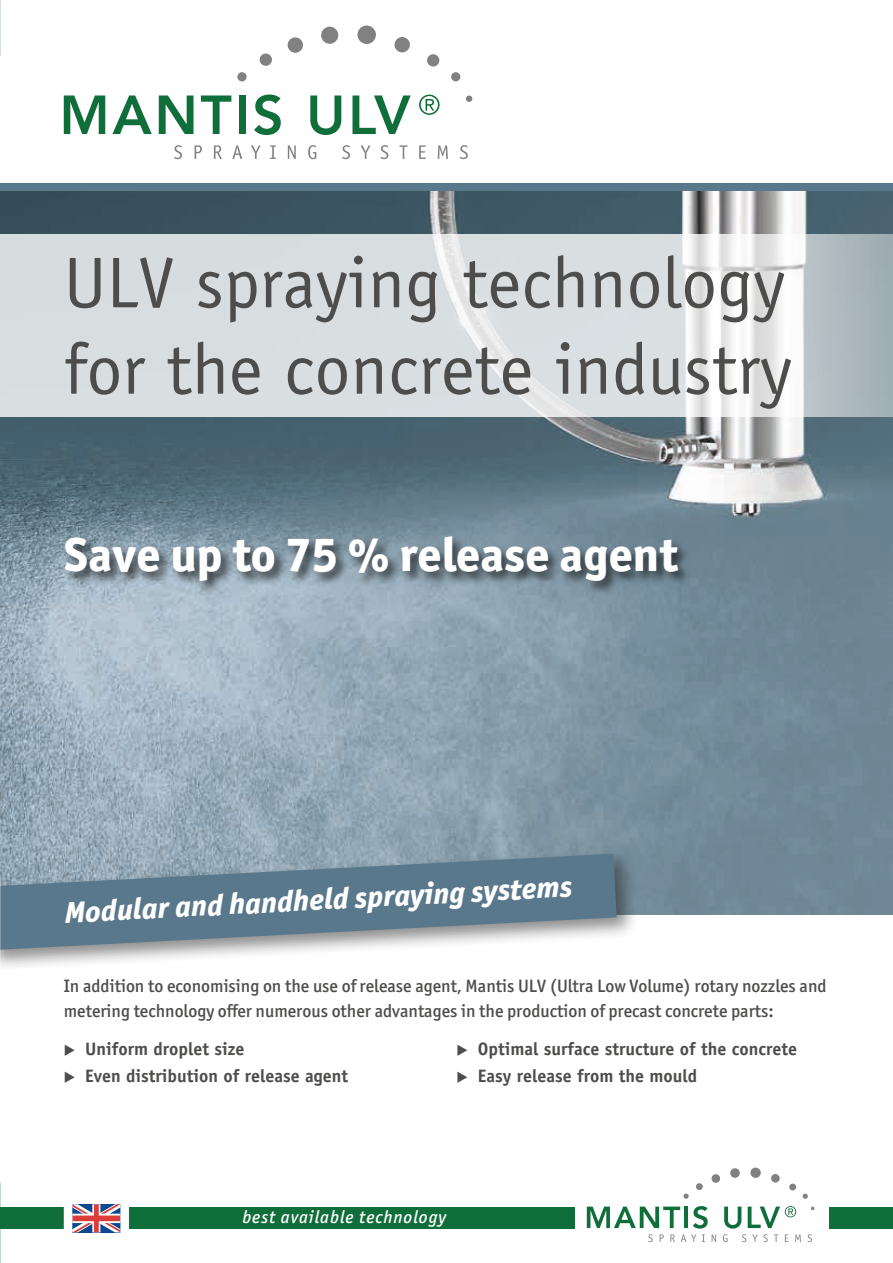
<style>
.page{position:relative;width:893px;height:1263px;background:#fff}
.page>*{position:absolute;margin:0;border:0;box-sizing:border-box;transform-origin:0 0}
.t1{font:72px/86.4px "Officina Sans Std";color:#4d4d4c}
.t2{font:800 48px "Officina San ITC";color:#fff}
.t3{font:italic 800 30px "Officina San ITC";color:#fff}
.t4{font:500 18px/25.5px "Officina San ITC";color:#4d4d4c}
.t5{font:700 18px "Officina Sans Std";color:#4d4d4c}
.t6{font:italic 500 18px "Officina San ITC";letter-spacing:.05em;color:#fff}
</style>
<div class="page">
<div style="left:0;top:183px;width:893px;height:8px;background:#5a788c"></div>
<img style="left:0;top:191px;width:893px;height:723px">
<svg style="left:174px;top:145px;width:8px;height:14px"></svg>
<svg style="left:195px;top:145px;width:7px;height:14px"></svg>
<svg style="left:214px;top:145px;width:8px;height:14px"></svg>
<svg style="left:232px;top:145px;width:10px;height:14px"></svg>
<svg style="left:251px;top:145px;width:9px;height:14px"></svg>
<svg style="left:270px;top:145px;width:6px;height:14px"></svg>
<svg style="left:288px;top:145px;width:8px;height:14px"></svg>
<svg style="left:308px;top:145px;width:8px;height:14px"></svg>
<svg style="left:342px;top:145px;width:8px;height:14px"></svg>
<svg style="left:361px;top:145px;width:9px;height:14px"></svg>
<svg style="left:380px;top:145px;width:8px;height:14px"></svg>
<svg style="left:400px;top:145px;width:8px;height:14px"></svg>
<svg style="left:419px;top:145px;width:7px;height:14px"></svg>
<svg style="left:438px;top:145px;width:10px;height:14px"></svg>
<svg style="left:460px;top:145px;width:8px;height:14px"></svg>
<svg style="left:64px;top:95px;width:41px;height:39px"></svg>
<svg style="left:112px;top:95px;width:40px;height:39px"></svg>
<svg style="left:159px;top:95px;width:34px;height:39px"></svg>
<svg style="left:201px;top:95px;width:30px;height:39px"></svg>
<div style="left:239px;top:95px;width:6px;height:39px;background:#0f6e39"></div>
<svg style="left:254px;top:95px;width:27px;height:40px"></svg>
<svg style="left:310px;top:95px;width:31px;height:40px"></svg>
<svg style="left:352px;top:95px;width:59px;height:39px"></svg>
<svg style="left:419px;top:95px;width:21px;height:20px"></svg>
<div style="left:466px;top:95px;width:6px;height:7px;background:#818181;border-radius:50%"></div>
<svg style="left:451px;top:72px;width:10px;height:10px"></svg>
<div style="left:427px;top:54px;width:13px;height:13px;background:#818181;border-radius:50%"></div>
<svg style="left:394px;top:37px;width:16px;height:16px"></svg>
<svg style="left:357px;top:26px;width:19px;height:18px"></svg>
<svg style="left:321px;top:26px;width:18px;height:18px"></svg>
<div style="left:237px;top:72px;width:10px;height:10px;background:#818181;border-radius:50%"></div>
<div style="left:259px;top:53px;width:13px;height:13px;background:#818181;border-radius:50%"></div>
<svg style="left:287px;top:37px;width:16px;height:16px"></svg>
<div style="left:0;top:1208px;width:574px;height:21px;background:#0f6e39"></div>
<div style="left:829px;top:1208px;width:64px;height:21px;background:#0f6e39"></div>
<svg style="left:648px;top:1234px;width:5px;height:8px"></svg>
<svg style="left:660px;top:1234px;width:4px;height:8px"></svg>
<svg style="left:670px;top:1234px;width:5px;height:8px"></svg>
<svg style="left:681px;top:1234px;width:15px;height:8px"></svg>
<svg style="left:702px;top:1234px;width:3px;height:8px"></svg>
<svg style="left:712px;top:1234px;width:4px;height:8px"></svg>
<svg style="left:723px;top:1234px;width:5px;height:8px"></svg>
<svg style="left:742px;top:1234px;width:4px;height:8px"></svg>
<svg style="left:752px;top:1234px;width:16px;height:8px"></svg>
<svg style="left:774px;top:1234px;width:4px;height:8px"></svg>
<svg style="left:785px;top:1234px;width:3px;height:8px"></svg>
<svg style="left:795px;top:1234px;width:6px;height:8px"></svg>
<svg style="left:807px;top:1234px;width:5px;height:8px"></svg>
<svg style="left:587px;top:1206px;width:93px;height:22px"></svg>
<hr style="left:684px;top:1206px;width:4px;height:22px;background:#0f6e39">
<svg style="left:693px;top:1206px;width:15px;height:22px"></svg>
<svg style="left:724px;top:1206px;width:17px;height:22px"></svg>
<svg style="left:748px;top:1206px;width:48px;height:22px"></svg>
<svg style="left:802px;top:1193px;width:6px;height:6px"></svg>
<div style="left:789px;top:1183px;width:7px;height:7px;background:#818181;border-radius:50%"></div>
<div style="left:771px;top:1174px;width:9px;height:9px;background:#818181;border-radius:50%"></div>
<div style="left:750px;top:1167px;width:11px;height:11px;background:#818181;border-radius:50%"></div>
<div style="left:730px;top:1168px;width:10px;height:10px;background:#818181;border-radius:50%"></div>
<svg style="left:683px;top:1193px;width:6px;height:6px"></svg>
<div style="left:696px;top:1183px;width:7px;height:7px;background:#818181;border-radius:50%"></div>
<div style="left:711px;top:1174px;width:9px;height:9px;background:#818181;border-radius:50%"></div>
<svg style="left:1px;top:234px;width:892px;height:183px;background:#d7dcdf"></svg>
<div style="left:63px;top:535px;width:629px;height:61px;background:#131413;opacity:.75"></div>
<svg style="left:60px;top:1204px;width:73px;height:29px"></svg>
<div style="left:0;top:848px;width:639px;height:125px;background:#131413;opacity:.49"></div>
<svg style="left:0;top:854px;width:617px;height:96px;background:#768d9d"></svg>
<hr style="left:0;top:64px;width:1px;height:684px;background:#fff">
<h1 class="t1" style="left:64px;top:240px;width:730px">ULV spraying technology for the concrete industry</h1>
<h2 class="t2" style="left:64px;top:525px;width:615px">Save up to 75 % release agent</h2>
<h3 class="t3" style="left:64px;top:894px;width:510px;rotate:-3deg">Modular and handheld spraying systems</h3>
<p class="t4" style="left:64px;top:973px;width:764px">In addition to economising on the use of release agent, Mantis ULV (Ultra Low Volume) rotary nozzles and metering technology offer numerous other advantages in the production of precast concrete parts:</p>
<p class="t5" style="left:64px;top:1037px;width:182px">◆ Uniform droplet size</p>
<p class="t5" style="left:64px;top:1064px;width:286px">◆ Even distribution of release agent</p>
<p class="t5" style="left:457px;top:1037px;width:342px">◆ Optimal surface structure of the concrete</p>
<p class="t5" style="left:457px;top:1064px;width:242px">◆ Easy release from the mould</p>
<p class="t6" style="left:242px;top:1207px;width:205px">best available technology</p>
</div>
